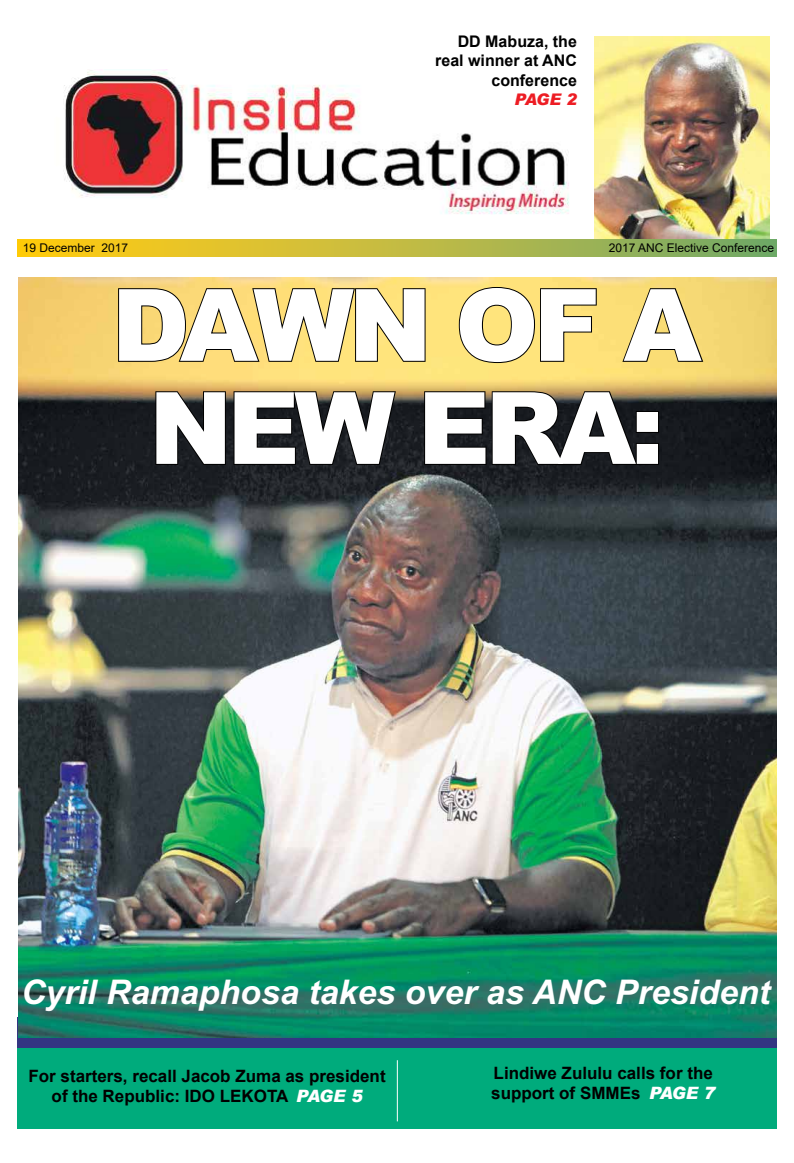
<style>
.page{position:relative;width:794px;height:1163px;background:#fff}
.page>*{position:absolute;margin:0;border:0;box-sizing:border-box;transform-origin:0 0}
.t1{font:900 100px/103px "Arial";letter-spacing:-.05em;color:#fff;text-align:center}
.t2{font:italic 700 34px "Arial MT Std";color:#fff}
.t3{font:700 17px/20.4px "Arial";color:#000;text-align:center}
.t4{font:700 16px/19.2px "Arial";color:#000;text-align:right}
.t5{font:italic 900 16px "Arial";color:#ed1d24}
.t6{font:12px "Arial";color:#000}
.s1{font-weight:900;font-style:italic;color:#fff}
</style>
<div class="page">
<img style="left:64px;top:70px;width:505px;height:144px">
<div style="left:18px;top:240px;width:759px;height:17px;background:linear-gradient(to right,#ffcc12,#76a96c)"></div>
<svg style="left:17px;top:1017px;width:760px;height:31px;fill:#333582"></svg>
<div style="left:17px;top:1048px;width:760px;height:80px;background:#00ab7c"></div>
<hr style="left:397px;top:1059px;width:1px;height:62px;background:#fff">
<img style="left:18px;top:277px;width:759px;height:759px">
<svg style="left:117px;top:287px;width:309px;height:76px"></svg>
<svg style="left:458px;top:286px;width:140px;height:78px"></svg>
<svg style="left:621px;top:287px;width:83px;height:76px"></svg>
<svg style="left:154px;top:390px;width:243px;height:76px"></svg>
<svg style="left:423px;top:390px;width:237px;height:76px"></svg>
<img style="left:594px;top:36px;width:176px;height:202px">
<p class="t4" style="left:435px;top:32px;width:143px">DD Mabuza, the real winner at ANC conference</p>
<p class="t5" style="left:514px;top:89px;width:64px">PAGE 2</p>
<p class="t6" style="left:23px;top:240px;width:107px">19 December 2017</p>
<p class="t6" style="left:609px;top:240px;width:167px">2017 ANC Elective Conference</p>
<h1 class="t1" style="left:111px;top:270px;width:591px">DAWN OF A<br>NEW ERA:</h1>
<h2 class="t2" style="left:21px;top:972px;width:750px">Cyril Ramaphosa takes over as ANC President</h2>
<p class="t3" style="left:28px;top:1065px;width:359px">For starters, recall Jacob Zuma as president of the Republic: IDO LEKOTA <span class="s1">PAGE 5</span></p>
<p class="t3" style="left:491px;top:1062px;width:225px;text-align:left">Lindiwe Zululu calls for the support of SMMEs <span class="s1">PAGE 7</span></p>
</div>
